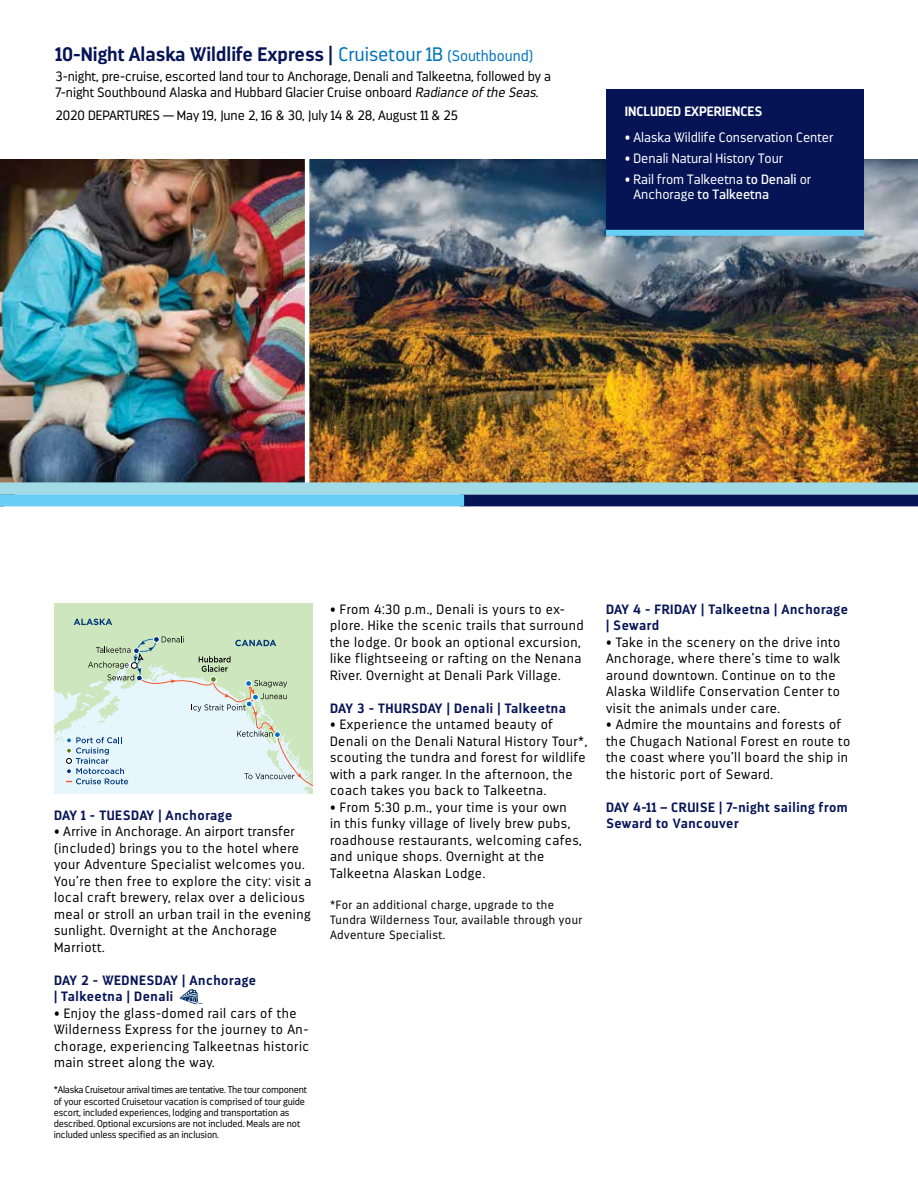
<style>
.page{position:relative;width:918px;height:1188px;background:#fff}
.page>*{position:absolute;margin:0;border:0;box-sizing:border-box;transform-origin:0 0}
.t1{font:700 19.5px "Darwin";color:#061456}
.t2{font:300 13.5px/16.5px "Darwin";letter-spacing:.04em;color:#000}
.t3{font:300 13.5px/16.5px "Darwin";color:#000}
.t4{font:700 13.5px/16.5px "Darwin";letter-spacing:.04em;color:#061456}
.t5{font:300 13.5px/15px "Darwin";color:#fff}
.t6{font:700 13.5px "Darwin";color:#fff}
.t7{font:300 12px/15px "Darwin";letter-spacing:.04em;color:#000}
.t8{font:300 9.75px/11.2px "Darwin";letter-spacing:-.01em;color:#000}
.s1{font-family:"Helvetica Neue"}
.s2{font-weight:300;color:#0073bb}
.s3{font-weight:300;font-size:15px;color:#0073bb}
.s4{font-style:italic}
.s5{font-weight:400}
</style>
<div class="page">
<img style="left:309px;top:159px;width:609px;height:323px">
<img style="left:0;top:159px;width:305px;height:323px">
<div style="left:55px;top:604px;width:257px;height:32px;background:#cee6bd"></div>
<svg style="left:74px;top:619px;width:38px;height:6px"></svg>
<svg style="left:55px;top:636px;width:257px;height:158px;background:#d4e6da"></svg>
<div style="left:460px;top:494px;width:458px;height:12px;background:#061456"></div>
<div style="left:0;top:482px;width:918px;height:12px;background:#a0dbe6"></div>
<div style="left:0;top:494px;width:464px;height:12px;background:#68cef3"></div>
<svg style="left:179px;top:989px;width:25px;height:15px"></svg>
<div style="left:606px;top:89px;width:258px;height:143px;background:#061456"></div>
<div style="left:606px;top:230px;width:258px;height:6px;background:#68cef3"></div>
<h1 class="t1" style="left:55px;top:42px;width:479px">10-Night Alaska Wildlife Express <span class="s1">|</span> <span class="s2">Cruisetour 1B</span> <span class="s3">(Southbound)</span></h1>
<p class="t3" style="left:55px;top:68px;width:497px">3-night, pre-cruise, escorted land tour to Anchorage, Denali and Talkeetna, followed by a<br>7-night Southbound Alaska and Hubbard Glacier Cruise onboard <span class="s4">Radiance ofthe Seas</span>.</p>
<p class="t3" style="left:55px;top:107px;width:404px">2020 DEPARTURES — May 19, June 2, 16 &amp; 30, July 14 &amp; 28, August 11 &amp; 25</p>
<p class="t6" style="left:625px;top:103px;width:139px">INCLUDED EXPERIENCES</p>
<p class="t5" style="left:625px;top:129px;width:210px">• Alaska Wildlife Conservation Center</p>
<p class="t5" style="left:625px;top:150px;width:160px">• Denali Natural History Tour</p>
<p class="t5" style="left:634px;top:171px;width:179px;text-indent:-9px">• Rail from Talkeetna <span class="s5">to Denali</span> or<br>Anchorage <span class="s5">to Talkeetna</span></p>
<p class="t4" style="left:54px;top:807px;width:180px">DAY 1 - TUESDAY | Anchorage</p>
<p class="t2" style="left:54px;top:823px;width:259px">• Arrive in Anchorage. An airport transfer (included) brings you to the hotel where your Adventure Specialist welcomes you.<br>You’re then free to explore the city: visit a local craft brewery, relax over a delicious meal or stroll an urban trail in the evening sunlight. Overnight at the Anchorage Marriott.</p>
<p class="t4" style="left:54px;top:972px;width:204px">DAY 2 - WEDNESDAY | Anchorage | Talkeetna | Denali</p>
<p class="t2" style="left:54px;top:1005px;width:257px">• Enjoy the glass-domed rail cars of the Wilderness Express for the journey to An&shy;chorage, experiencing Talkeetnas historic main street along the way.</p>
<p class="t8" style="left:54px;top:1084px;width:255px">*Alaska Cruisetour arrival times are tentative. The tour component of your escorted Cruisetour vacation is comprised of tour guide escort, included experiences, lodging and transportation as described. Optional excursions are not included. Meals are not included unless specified as an inclusion.</p>
<p class="t2" style="left:330px;top:601px;width:255px">• From 4:30 p.m., Denali is yours to ex&shy;plore. Hike the scenic trails that surround the lodge. Or book an optional excursion, like flightseeing or rafting on the Nenana River. Overnight at Denali Park Village.</p>
<p class="t4" style="left:330px;top:700px;width:237px">DAY 3 - THURSDAY | Denali | Talkeetna</p>
<p class="t2" style="left:330px;top:716px;width:259px">• Experience the untamed beauty of Denali on the Denali Natural History Tour*, scouting the tundra and forest for wildlife with a park ranger. In the afternoon, the coach takes you back to Talkeetna.</p>
<p class="t2" style="left:330px;top:799px;width:253px">• From 5:30 p.m., your time is your own<br>in this funky village of lively brew pubs, roadhouse restaurants, welcoming cafes, and unique shops. Overnight at the Talkeetna Alaskan Lodge.</p>
<p class="t7" style="left:330px;top:898px;width:254px">*For an additional charge, upgrade to the<br>Tundra Wilderness Tour, available through your<br>Adventure Specialist.</p>
<p class="t4" style="left:606px;top:601px;width:244px">DAY 4 - FRIDAY | Talkeetna | Anchorage | Seward</p>
<p class="t2" style="left:606px;top:634px;width:236px">• Take in the scenery on the drive into Anchorage, where there’s time to walk around downtown. Continue on to the Alaska Wildlife Conservation Center to visit the animals under care.</p>
<p class="t2" style="left:606px;top:716px;width:246px">• Admire the mountains and forests of the Chugach National Forest en route to the coast where you’ll board the ship in the historic port of Seward.</p>
<p class="t4" style="left:606px;top:799px;width:243px">DAY 4-11 – CRUISE | 7-night sailing from<br>Seward to Vancouver</p>
</div>
